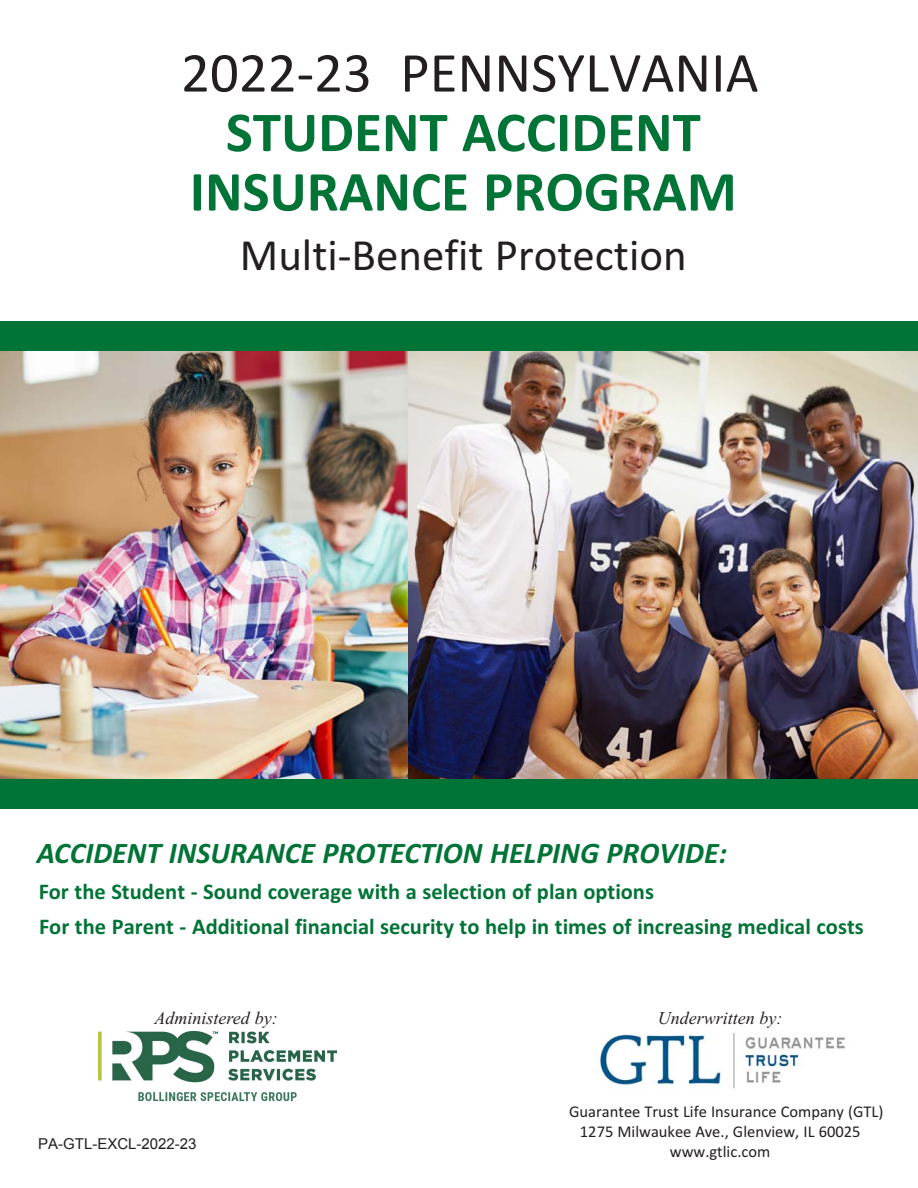
<style>
.page{position:relative;width:918px;height:1188px;background:#fff}
.page>*{position:absolute;margin:0;border:0;box-sizing:border-box;transform-origin:0 0}
.t1{font:700 57px/59.4px "Calibri";color:#007336;text-align:center}
.t2{font:57px "Calibri";color:#231f20}
.t3{font:45px "Calibri";color:#231f20}
.t4{font:italic 700 30px "Calibri";color:#007336}
.t5{font:700 22.5px/35.4px "Calibri";color:#007336}
.t6{font:italic 18px "Times New Roman";color:#231f20}
.t7{font:16.5px "Calibri";color:#231f20}
.t8{font:15px "Arial";color:#231f20}
</style>
<div class="page">
<img style="left:407px;top:351px;width:511px;height:428px">
<img style="left:0;top:351px;width:407px;height:428px">
<div style="left:0;top:322px;width:918px;height:29px;background:#007336"></div>
<img style="left:599px;top:1034px;width:246px;height:55px">
<div style="left:0;top:779px;width:918px;height:30px;background:#007336"></div>
<img style="left:98px;top:1031px;width:239px;height:71px">
<h1 class="t2" style="left:181px;top:39px;width:579px">2022‐23 PENNSYLVANIA</h1>
<h1 class="t1" style="left:190px;top:107px;width:548px">STUDENT ACCIDENT<br>INSURANCE PROGRAM</h1>
<h2 class="t3" style="left:240px;top:228px;width:448px">Multi‐Benefit Protection</h2>
<h3 class="t4" style="left:37px;top:835px;width:692px">ACCIDENT INSURANCE PROTECTION HELPING PROVIDE:</h3>
<p class="t5" style="left:39px;top:875px;width:827px">For the Student ‐ Sound coverage with a selection of plan options<br>For the Parent ‐ Additional financial security to help in times of increasing medical costs</p>
<p class="t6" style="left:154px;top:1007px;width:125px">Administered by:</p>
<p class="t8" style="left:38px;top:1134px;width:160px">PA-GTL-EXCL-2022-23</p>
<p class="t6" style="left:658px;top:1007px;width:126px">Underwritten by:</p>
<p class="t7" style="left:569px;top:1102px;width:316px">Guarantee Trust Life Insurance Company (GTL)</p>
<p class="t7" style="left:580px;top:1122px;width:282px">1275 Milwaukee Ave., Glenview, IL 60025</p>
<p class="t7" style="left:670px;top:1141px;width:102px">www.gtlic.com</p>
</div>
